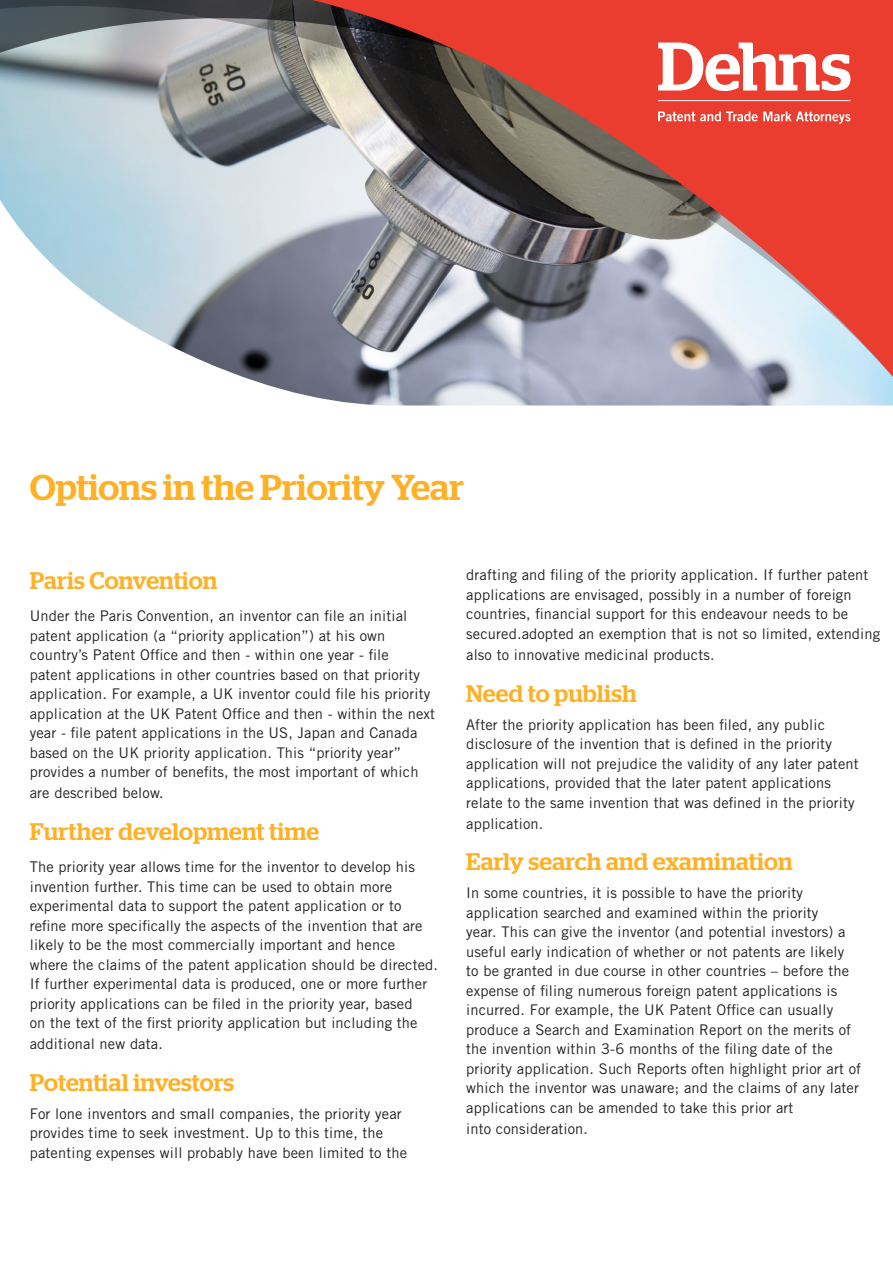
<style>
.page{position:relative;width:893px;height:1263px;background:#fff}
.page>*{position:absolute;margin:0;border:0;box-sizing:border-box;transform-origin:0 0}
.Main_heading{font:500 36px "Stag";color:#feb127}
.Sub_Heading_1{font:500 24px "Stag";letter-spacing:.01em;color:#feb127}
.Body_copy{font:500 24px "Stag";letter-spacing:.005em;color:#feb127}
.Body_copy-2{font:14.7px/19.5px "Trade Gothic LT Std";letter-spacing:.01em;color:#231f20}
</style>
<div class="page">
<svg style="left:0;top:0;width:250px;height:177px;background:#97a2a7"></svg>
<svg style="left:250px;top:0;width:643px;height:177px;background:#b2564c"></svg>
<svg style="left:0;top:177px;width:893px;height:229px"></svg>
<svg style="left:658px;top:43px;width:192px;height:48px"></svg>
<hr style="left:658px;top:100px;width:192px;height:1px;background:#fff">
<svg style="left:658px;top:111px;width:192px;height:13px;background:#ef746b"></svg>
<p class="Main_heading" style="left:30px;top:466px;width:436px">Options in the Priority Year</p>
<p class="Body_copy" style="left:30px;top:566px;width:189px">Paris Convention</p>
<p class="Body_copy-2" style="left:30px;top:606px;width:407px">Under the Paris Convention, an inventor can file an initial patent application (a “priority application”) at his own country’s Patent Office and then - within one year - file<br>patent applications in other countries based on that priority application. For example, a UK inventor could file his priority application at the UK Patent Office and then - within the next year - file patent applications in the US, Japan and Canada based on the UK priority application. This “priority year” provides a number of benefits, the most important of which</p>
<p class="Body_copy-2" style="left:30px;top:783px;width:135px">are described below.</p>
<p class="Body_copy" style="left:30px;top:817px;width:291px">Further development time</p>
<p class="Body_copy-2" style="left:30px;top:857px;width:410px">The priority year allows time for the inventor to develop his invention further. This time can be used to obtain more experimental data to support the patent application or to refine more specifically the aspects of the invention that are likely to be the most commercially important and hence<br>where the claims of the patent application should be directed.<br>If further experimental data is produced, one or more further priority applications can be filed in the priority year, based<br>on the text of the first priority application but including the</p>
<p class="Body_copy-2" style="left:30px;top:1034px;width:135px">additional new data.</p>
<p class="Sub_Heading_1" style="left:30px;top:1068px;width:206px">Potential investors</p>
<p class="Body_copy-2" style="left:30px;top:1103px;width:379px">For lone inventors and small companies, the priority year provides time to seek investment. Up to this time, the patenting expenses will probably have been limited to the</p>
<p class="Body_copy-2" style="left:466px;top:565px;width:415px">drafting and filing of the priority application. If further patent applications are envisaged, possibly in a number of foreign countries, financial support for this endeavour needs to be secured.adopted an exemption that is not so limited, extending</p>
<p class="Body_copy-2" style="left:466px;top:645px;width:250px">also to innovative medicinal products.</p>
<p class="Sub_Heading_1" style="left:466px;top:679px;width:172px">Need to publish</p>
<p class="Body_copy-2" style="left:466px;top:714px;width:394px">After the priority application has been filed, any public disclosure of the invention that is defined in the priority application will not prejudice the validity of any later patent applications, provided that the later patent applications relate to the same invention that was defined in the priority</p>
<p class="Body_copy-2" style="left:466px;top:813px;width:79px">application.</p>
<p class="Sub_Heading_1" style="left:466px;top:847px;width:328px">Early search and examination</p>
<p class="Body_copy-2" style="left:466px;top:883px;width:396px">In some countries, it is possible to have the priority application searched and examined within the priority<br>year. This can give the inventor (and potential investors) a useful early indication of whether or not patents are likely<br>to be granted in due course in other countries – before the expense of filing numerous foreign patent applications is incurred. For example, the UK Patent Office can usually produce a Search and Examination Report on the merits of the invention within 3-6 months of the filing date of the priority application. Such Reports often highlight prior art of which the inventor was unaware; and the claims of any later applications can be amended to take this prior art</p>
<p class="Body_copy-2" style="left:466px;top:1118px;width:123px">into consideration.</p>
</div>
